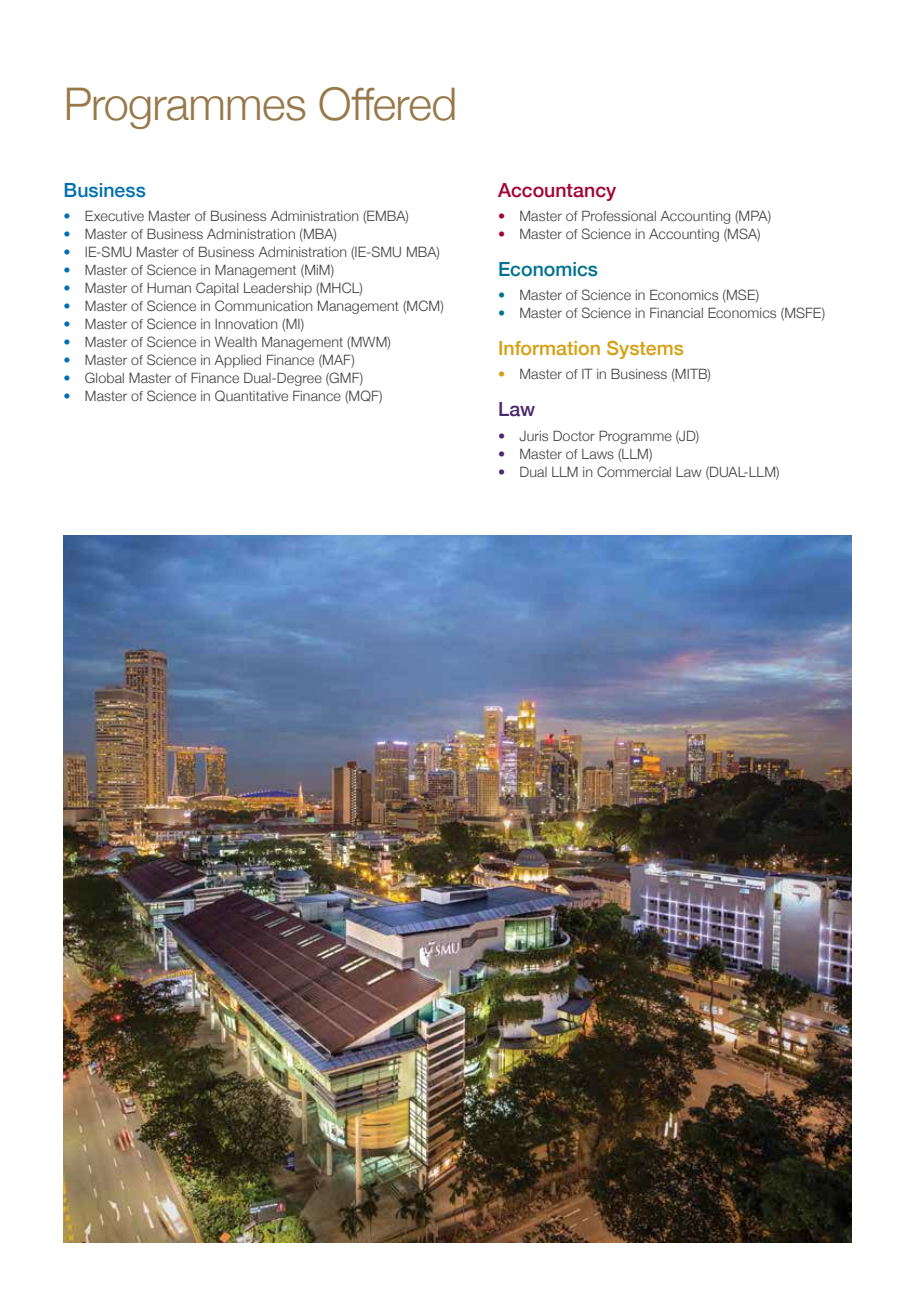
<style>
.page{position:relative;width:915px;height:1306px;background:#fff}
.page>*{position:absolute;margin:0;border:0;box-sizing:border-box;transform-origin:0 0}
.t1{font:300 45px "Helvetica Neue";letter-spacing:-.015em;color:#97784a}
.t2{font:500 19.5px "Helvetica Neue";color:#d59f10}
.t3{font:500 19.5px "Helvetica Neue";color:#a30234}
.t4{font:500 19.5px "Helvetica Neue";color:#00728f}
.t5{font:500 19.5px "Helvetica Neue";color:#0071ae}
.t6{font:500 19.5px "Helvetica Neue";color:#4b276d}
.t7{font:300 14.25px "Helvetica Neue";letter-spacing:.01em;color:#414042}
.s1{color:#0071ae}
.s2{color:#a30234}
.s3{color:#00728f}
.s4{color:#d59f10}
.s5{color:#4b276d}
</style>
<div class="page">
<img style="left:64px;top:535px;width:786px;height:707px">
<h1 class="t1" style="left:64px;top:68px;width:395px">Programmes Offered</h1>
<h2 class="t5" style="left:64px;top:174px;width:84px">Business</h2>
<p class="t7" style="left:64px;top:204px;width:347px"><span class="s1">•</span> Executive Master of Business Administration (EMBA)</p>
<p class="t7" style="left:64px;top:222px;width:275px"><span class="s1">•</span> Master of Business Administration (MBA)</p>
<p class="t7" style="left:64px;top:240px;width:377px"><span class="s1">•</span> IE-SMU Master of Business Administration (IE-SMU MBA)</p>
<p class="t7" style="left:64px;top:258px;width:272px"><span class="s1">•</span> Master of Science in Management (MiM)</p>
<p class="t7" style="left:64px;top:276px;width:301px"><span class="s1">•</span> Master of Human Capital Leadership (MHCL)</p>
<p class="t7" style="left:64px;top:294px;width:381px"><span class="s1">•</span> Master of Science in Communication Management (MCM)</p>
<p class="t7" style="left:64px;top:312px;width:242px"><span class="s1">•</span> Master of Science in Innovation (MI)</p>
<p class="t7" style="left:64px;top:330px;width:329px"><span class="s1">•</span> Master of Science in Wealth Management (MWM)</p>
<p class="t7" style="left:64px;top:348px;width:293px"><span class="s1">•</span> Master of Science in Applied Finance (MAF)</p>
<p class="t7" style="left:64px;top:366px;width:301px"><span class="s1">•</span> Global Master of Finance Dual-Degree (GMF)</p>
<p class="t7" style="left:64px;top:384px;width:320px"><span class="s1">•</span> Master of Science in Quantitative Finance (MQF)</p>
<h2 class="t3" style="left:498px;top:174px;width:119px">Accountancy</h2>
<p class="t7" style="left:498px;top:204px;width:274px"><span class="s2">•</span> Master of Professional Accounting (MPA)</p>
<p class="t7" style="left:498px;top:222px;width:264px"><span class="s2">•</span> Master of Science in Accounting (MSA)</p>
<h2 class="t4" style="left:498px;top:253px;width:101px">Economics</h2>
<p class="t7" style="left:498px;top:284px;width:262px"><span class="s3">•</span> Master of Science in Economics (MSE)</p>
<p class="t7" style="left:498px;top:302px;width:328px"><span class="s3">•</span> Master of Science in Financial Economics (MSFE)</p>
<h2 class="t2" style="left:498px;top:332px;width:187px">Information Systems</h2>
<p class="t7" style="left:498px;top:363px;width:214px"><span class="s4">•</span> Master of IT in Business (MITB)</p>
<h2 class="t6" style="left:498px;top:393px;width:39px">Law</h2>
<p class="t7" style="left:498px;top:424px;width:202px"><span class="s5">•</span> Juris Doctor Programme (JD)</p>
<p class="t7" style="left:498px;top:442px;width:156px"><span class="s5">•</span> Master of Laws (LLM)</p>
<p class="t7" style="left:498px;top:460px;width:283px"><span class="s5">•</span> Dual LLM in Commercial Law (DUAL-LLM)</p>
</div>
